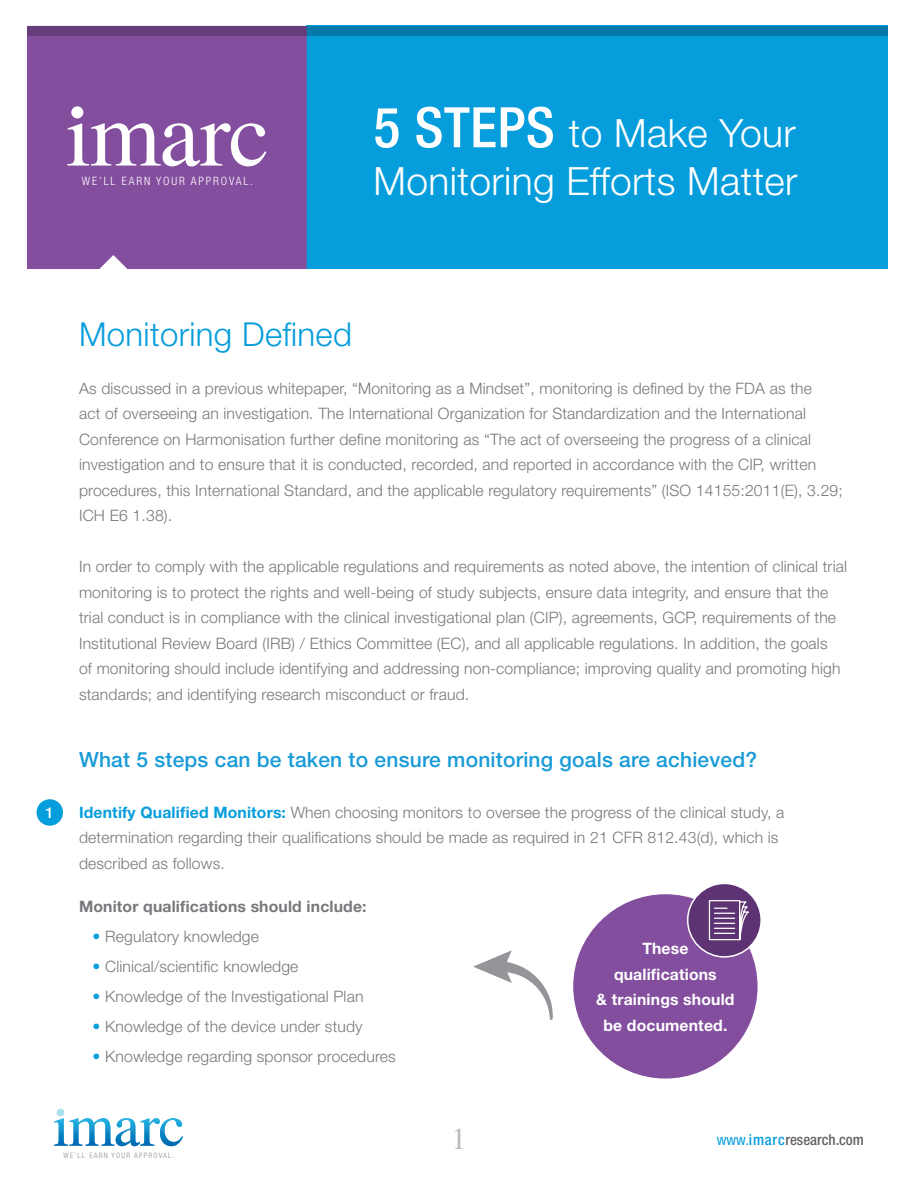
<style>
.page{position:relative;width:918px;height:1188px;background:#fff}
.page>*{position:absolute;margin:0;border:0;box-sizing:border-box;transform-origin:0 0}
.t1{font:300 39px/48px "Helvetica Neue";letter-spacing:.01em;color:#fff}
.t2{font:300 33px "Helvetica Neue";letter-spacing:.01em;color:#069ddc}
.t3{font:29.85px "Times";color:#babbbe}
.t4{font:500 21px "Helvetica Neue";letter-spacing:.01em;color:#199bd8}
.t5{font:300 15.75px/25.5px "Helvetica Neue";letter-spacing:.01em;color:#76787b}
.t6{font:700 15.75px/25.5px "Helvetica Neue";letter-spacing:.01em;color:#fff;text-align:center}
.t7{font:700 15.75px "Helvetica Neue";letter-spacing:.01em;color:#76787b}
.t8{font:500 condensed 15px "Helvetica Neue";color:#636366}
.t9{font:500 15px "Helvetica Neue";color:#fff}
.t10{font:300 condensed 11.55px "Helvetica Neue";letter-spacing:.16em;color:#fff}
.t11{font:300 condensed 7.5px "Helvetica Neue";letter-spacing:.16em;color:#8a8c8f}
.s1{font-weight:500;font-stretch:condensed;font-size:55.8px}
.s2{font-weight:700;color:#069ddc}
.s3{color:#069ddc}
.s4{font-weight:400;color:#069ddc}
</style>
<div class="page">
<div style="left:307px;top:26px;width:581px;height:243px;background:#069ddc"></div>
<div style="left:27px;top:36px;width:280px;height:233px;background:#844e9f"></div>
<svg style="left:27px;top:26px;width:861px;height:10px;background:#23659a"></svg>
<svg style="left:67px;top:123px;width:199px;height:43px"></svg>
<div style="left:71px;top:106px;width:12px;height:12px;background:#fff;border-radius:50%"></div>
<img style="left:54px;top:1118px;width:129px;height:28px">
<div style="left:57px;top:1109px;width:7px;height:8px;background:#acdfef;border-radius:50%"></div>
<div style="left:37px;top:799px;width:26px;height:27px;background:#069ddc;border-radius:50%"></div>
<div style="left:573px;top:894px;width:185px;height:185px;background:#844e9f;border-radius:50%"></div>
<div style="left:688px;top:883px;width:73px;height:74px;background:#5d3373;border-radius:50%"></div>
<div style="left:687px;top:883px;width:75px;height:75px;border:2px solid #fff;border-radius:50%"></div>
<svg style="left:708px;top:900px;width:41px;height:41px"></svg>
<svg style="left:473px;top:950px;width:80px;height:70px"></svg>
<p class="t10" style="left:82px;top:174px;width:173px">WE’LL EARN YOUR APPROVAL.</p>
<h1 class="t1" style="left:374px;top:108px;width:425px"><span class="s1">5 STEPS</span> to Make Your<br>Monitoring Efforts Matter</h1>
<p class="t9" style="left:46px;top:804px;width:10px">1</p>
<h2 class="t2" style="left:79px;top:314px;width:274px">Monitoring Defined</h2>
<p class="t5" style="left:79px;top:375px;width:765px">As discussed in a previous whitepaper, “Monitoring as a Mindset”, monitoring is defined by the FDA as the<br>act of overseeing an investigation. The International Organization for Standardization and the International Conference on Harmonisation further define monitoring as “The act of overseeing the progress of a clinical investigation and to ensure that it is conducted, recorded, and reported in accordance with the CIP, written procedures, this International Standard, and the applicable regulatory requirements” (ISO 14155:2011(E), 3.29; ICH E6 1.38).</p>
<p class="t5" style="left:79px;top:553px;width:770px">In order to comply with the applicable regulations and requirements as noted above, the intention of clinical trial monitoring is to protect the rights and well-being of study subjects, ensure data integrity, and ensure that the trial conduct is in compliance with the clinical investigational plan (CIP), agreements, GCP, requirements of the Institutional Review Board (IRB) / Ethics Committee (EC), and all applicable regulations. In addition, the goals<br>of monitoring should include identifying and addressing non-compliance; improving quality and promoting high standards; and identifying research misconduct or fraud.</p>
<h3 class="t4" style="left:79px;top:747px;width:680px">What 5 steps can be taken to ensure monitoring goals are achieved?</h3>
<p class="t5" style="left:79px;top:799px;width:707px"><span class="s2">Identify Qualified Monitors:</span> When choosing monitors to oversee the progress of the clinical study, a determination regarding their qualifications should be made as required in 21 CFR 812.43(d), which is described as follows.</p>
<p class="t7" style="left:79px;top:897px;width:289px">Monitor qualifications should include:</p>
<p class="t5" style="left:93px;top:924px;width:168px"><span class="s3">•</span> Regulatory knowledge</p>
<p class="t5" style="left:93px;top:954px;width:207px"><span class="s3">•</span> Clinical/scientific knowledge</p>
<p class="t5" style="left:93px;top:984px;width:272px"><span class="s3">•</span> Knowledge of the Investigational Plan</p>
<p class="t5" style="left:93px;top:1014px;width:271px"><span class="s3">•</span> Knowledge of the device under study</p>
<p class="t5" style="left:93px;top:1044px;width:305px"><span class="s3">•</span> Knowledge regarding sponsor procedures</p>
<p class="t6" style="left:596px;top:936px;width:140px">These qualifications<br>&amp; trainings should be documented.</p>
<p class="t11" style="left:63px;top:1151px;width:112px">WE’LL EARN YOUR APPROVAL.</p>
<h3 class="t3" style="left:452px;top:1111px;width:16px">1</h3>
<p class="t8" style="left:717px;top:1131px;width:149px"><span class="s4">www.</span><span class="s3">imarc</span>research.com</p>
</div>
